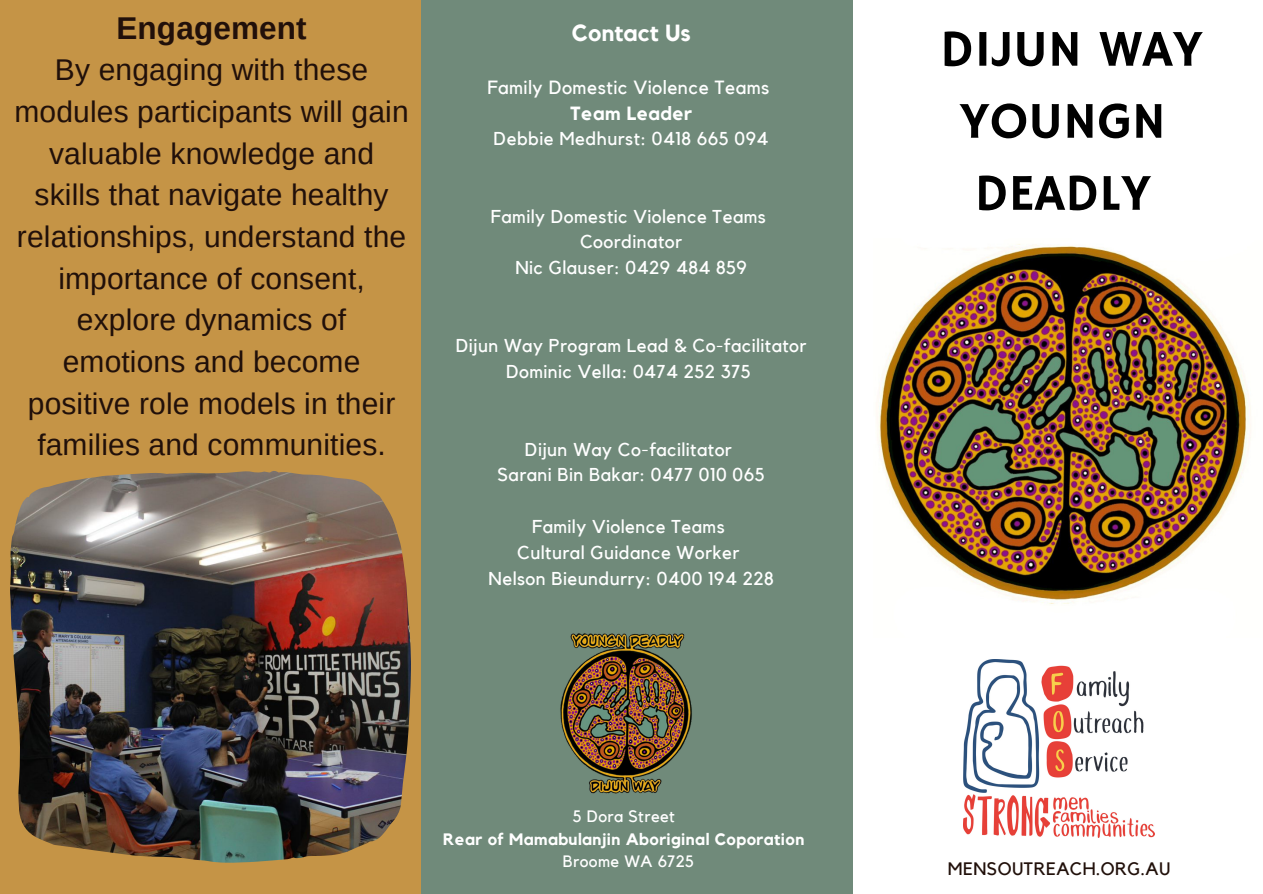
<style>
.page{position:relative;width:1263px;height:894px;background:#fff}
.page>*{position:absolute;margin:0;border:0;box-sizing:border-box;transform-origin:0 0}
.t1{font:51.75px/72px "Hammersmith One";color:#000;text-align:center}
.t2{font:700 31.5px "Arimo";letter-spacing:.005em;color:#21100a}
.t3{font:30px/41.5px "Arimo";letter-spacing:.005em;color:#21100a;text-align:center}
.t4{font:700 23.25px "Kollektif";letter-spacing:.005em;color:#fff}
.t5{font:19.05px "Kollektif";letter-spacing:.025em;color:#fff}
.t6{font:700 19.05px "Kollektif";letter-spacing:.025em;color:#fff}
.t7{font:18.6px "Kollektif";letter-spacing:.025em;color:#fff}
.t8{font:18px "Kollektif";letter-spacing:.025em;color:#21100a}
.t9{font:700 16.5px "Kollektif";letter-spacing:.025em;color:#fff}
.t10{font:16.5px "Kollektif";letter-spacing:.025em;color:#fff}
</style>
<div class="page">
<div style="left:0;top:0;width:1263px;height:893px;background:#708a7a"></div>
<div style="left:853px;top:0;width:410px;height:893px;background:#fff"></div>
<img style="left:560px;top:633px;width:132px;height:161px">
<div style="left:0;top:0;width:421px;height:893px;background:#c59446"></div>
<img style="left:10px;top:471px;width:401px;height:391px">
<img style="left:963px;top:659px;width:192px;height:178px">
<img style="left:877px;top:244px;width:374px;height:360px">
<p class="t2" style="left:116px;top:10px;width:192px">Engagement</p>
<p class="t3" style="left:14px;top:49px;width:396px">By engaging with these modules participants will gain valuable knowledge and skills that navigate healthy relationships, understand the importance of consent, explore dynamics of emotions and become positive role models in their families and communities.</p>
<p class="t4" style="left:572px;top:22px;width:120px">Contact Us</p>
<p class="t5" style="left:487px;top:79px;width:284px">Family Domestic Violence Teams</p>
<p class="t6" style="left:570px;top:105px;width:123px">Team Leader</p>
<p class="t7" style="left:494px;top:130px;width:276px">Debbie Medhurst: 0418 665 094</p>
<p class="t7" style="left:491px;top:207px;width:276px">Family Domestic Violence Teams</p>
<p class="t7" style="left:580px;top:233px;width:103px">Coordinator</p>
<p class="t7" style="left:515px;top:259px;width:233px">Nic Glauser: 0429 484 859</p>
<p class="t7" style="left:456px;top:337px;width:352px">Dijun Way Program Lead &amp; Co-facilitator</p>
<p class="t7" style="left:506px;top:363px;width:246px">Dominic Vella: 0474 252 375</p>
<p class="t7" style="left:525px;top:440px;width:208px">Dijun Way Co-facilitator</p>
<p class="t7" style="left:497px;top:466px;width:269px">Sarani Bin Bakar: 0477 010 065</p>
<p class="t7" style="left:532px;top:518px;width:194px">Family Violence Teams</p>
<p class="t7" style="left:517px;top:544px;width:224px">Cultural Guidance Worker</p>
<p class="t7" style="left:488px;top:569px;width:287px">Nelson Bieundurry: 0400 194 228</p>
<p class="t10" style="left:573px;top:808px;width:104px">5 Dora Street</p>
<p class="t9" style="left:443px;top:831px;width:363px">Rear of Mamabulanjin Aboriginal Coporation</p>
<p class="t10" style="left:563px;top:853px;width:133px">Broome WA 6725</p>
<p class="t1" style="left:940px;top:15px;width:264px">DIJUN WAY<br>YOUNGN</p>
<p class="t1" style="left:974px;top:159px;width:178px">DEADLY</p>
<p class="t8" style="left:948px;top:860px;width:224px">MENSOUTREACH.ORG.AU</p>
</div>
